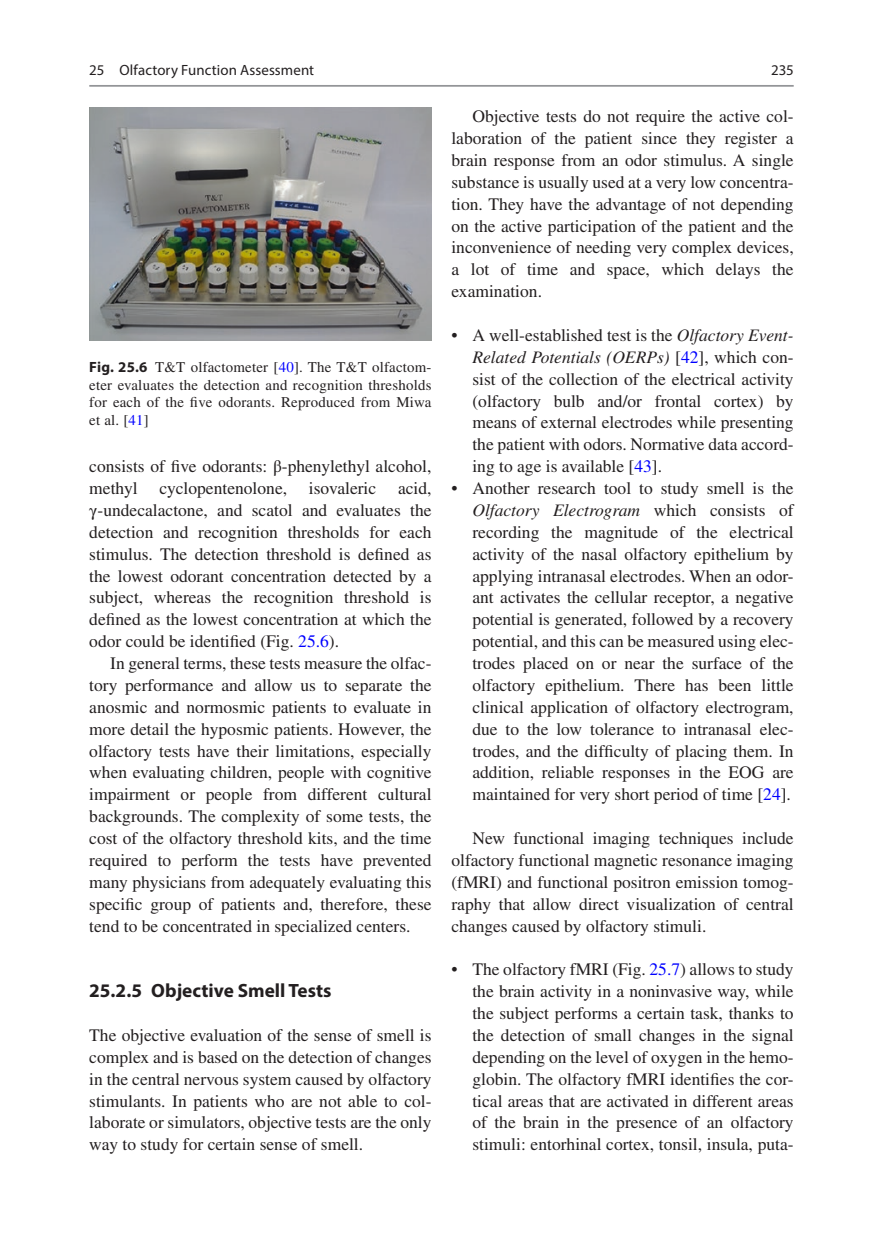
<style>
.page{position:relative;width:883px;height:1260px;background:#fff}
.page>*{position:absolute;margin:0;border:0;box-sizing:border-box;transform-origin:0 0}
.t1{font:700 19.25px "Myriad Pro";color:#231f20}
.t2{font:17.5px/21.9px "Times LT Std";color:#231f20;text-align:justify}
.t3{font:14.88px/17.5px "Times LT Std";letter-spacing:.015em;color:#231f20;text-align:justify}
.t4{font:14.88px "Myriad Pro Regular 3";letter-spacing:.01em;color:#231f20}
.t5{font:14.88px "Myriad Pro";color:#231f20}
.s1{font-family:"Myriad Pro";font-weight:700}
.s2{color:#00f}
.s3{font-family:"STIX General"}
.s4{font-style:italic}
</style>
<div class="page">
<img style="left:90px;top:107px;width:341px;height:234px">
<hr style="left:89px;top:85px;width:705px;height:2px;background:#939598">
<p class="t4" style="left:89px;top:61px;width:226px">25 Olfactory Function Assessment</p>
<p class="t3" style="left:89px;top:359px;width:344px"><span class="s1">Fig. 25.6</span> T&amp;T olfactometer [<span class="s2">40</span>]. The T&amp;T olfactom&shy;eter evaluates the detection and recognition thresholds for each of the five odorants. Reproduced from Miwa et al. [<span class="s2">41</span>]</p>
<p class="t2" style="left:89px;top:455px;width:344px">consists of five odorants: <span class="s3">β</span>-phenylethyl alcohol, methyl cyclopentenolone, isovaleric acid, <span class="s3">γ</span>-undecalactone, and scatol and evaluates the detection and recognition thresholds for each stimulus. The detection threshold is defined as the lowest odorant concentration detected by a subject, whereas the recognition threshold is defined as the lowest concentration at which the odor could be identified (Fig. <span class="s2">25.6</span>).</p>
<p class="t2" style="left:89px;top:652px;width:344px;text-indent:21px">In general terms, these tests measure the olfac&shy;tory performance and allow us to separate the anosmic and normosmic patients to evaluate in more detail the hyposmic patients. However, the olfactory tests have their limitations, especially when evaluating children, people with cognitive impairment or people from different cultural backgrounds. The complexity of some tests, the cost of the olfactory threshold kits, and the time required to perform the tests have prevented many physicians from adequately evaluating this specific group of patients and, therefore, these tend to be concentrated in specialized centers.</p>
<p class="t1" style="left:89px;top:978px;width:244px">25.2.5 Objective Smell Tests</p>
<p class="t2" style="left:89px;top:1024px;width:344px">The objective evaluation of the sense of smell is complex and is based on the detection of changes in the central nervous system caused by olfactory stimulants. In patients who are not able to col&shy;laborate or simulators, objective tests are the only way to study for certain sense of smell.</p>
<p class="t5" style="left:771px;top:61px;width:24px">235</p>
<p class="t2" style="left:451px;top:105px;width:344px;text-indent:21px">Objective tests do not require the active col&shy;laboration of the patient since they register a brain response from an odor stimulus. A single substance is usually used at a very low concentra&shy;tion. They have the advantage of not depending on the active participation of the patient and the inconvenience of needing very complex devices, a lot of time and space, which delays the examination.</p>
<p class="t2" style="left:472px;top:324px;width:323px;text-indent:-21px">• A well-established test is the <span class="s4">Olfactory Event-Related Potentials (OERPs)</span> [<span class="s2">42</span>], which con&shy;sist of the collection of the electrical activity (olfactory bulb and/or frontal cortex) by means of external electrodes while presenting the patient with odors. Normative data accord&shy;ing to age is available [<span class="s2">43</span>].</p>
<p class="t2" style="left:472px;top:477px;width:323px;text-indent:-21px">• Another research tool to study smell is the <span class="s4">Olfactory Electrogram</span> which consists of recording the magnitude of the electrical activity of the nasal olfactory epithelium by applying intranasal electrodes. When an odor&shy;ant activates the cellular receptor, a negative potential is generated, followed by a recovery potential, and this can be measured using elec&shy;trodes placed on or near the surface of the olfactory epithelium. There has been little clinical application of olfactory electrogram, due to the low tolerance to intranasal elec&shy;trodes, and the difficulty of placing them. In addition, reliable responses in the EOG are maintained for very short period of time [<span class="s2">24</span>].</p>
<p class="t2" style="left:451px;top:827px;width:344px;text-indent:21px">New functional imaging techniques include olfactory functional magnetic resonance imaging (fMRI) and functional positron emission tomog&shy;raphy that allow direct visualization of central changes caused by olfactory stimuli.</p>
<p class="t2" style="left:472px;top:958px;width:323px;text-indent:-21px">• The olfactory fMRI (Fig. <span class="s2">25.7</span>) allows to study the brain activity in a noninvasive way, while the subject performs a certain task, thanks to the detection of small changes in the signal depending on the level of oxygen in the hemo&shy;globin. The olfactory fMRI identifies the cor&shy;tical areas that are activated in different areas of the brain in the presence of an olfactory stimuli: entorhinal cortex, tonsil, insula, puta-</p>
</div>
